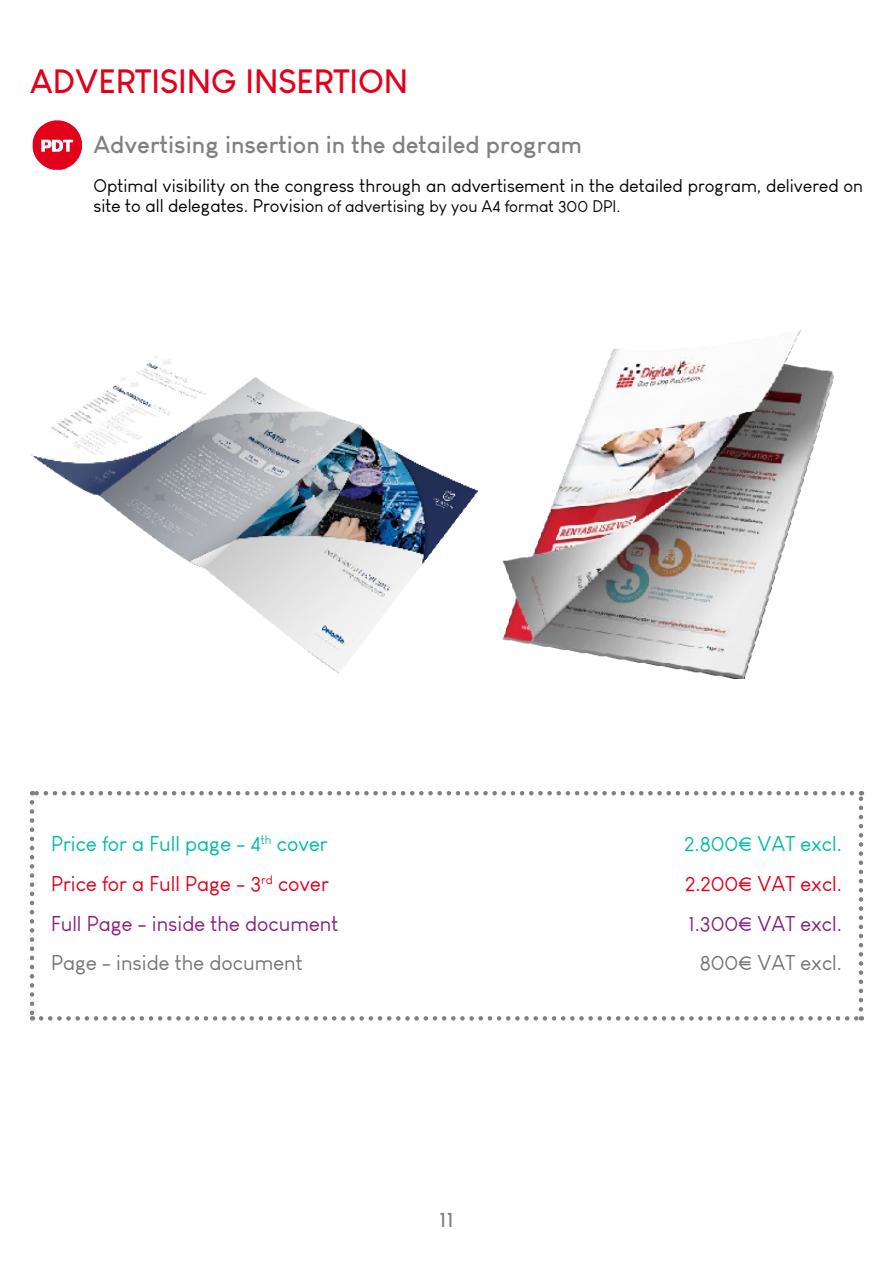
<style>
.page{position:relative;width:893px;height:1263px;background:#fff}
.page>*{position:absolute;margin:0;border:0;box-sizing:border-box;transform-origin:0 0}
.t1{font:700 33px "Louis George Cafe";color:#e2001a}
.t2{font:700 24px "Louis George Cafe";color:#818080}
.t3{font:21px "Louis George Cafe";color:#00bda4}
.t4{font:21px "Louis George Cafe";color:#e2001a}
.t5{font:21px "Louis George Cafe";color:#8a1f7b}
.t6{font:21px "Louis George Cafe";color:#757474}
.t7{font:700 21px "Louis George Cafe";color:#818080}
.t8{font:18px "Louis George Cafe";color:#000}
.t9{font:16.5px "Louis George Cafe";color:#000}
.s1{font-size:18px}
</style>
<div class="page">
<svg style="left:30px;top:802px;width:4px;height:218px"></svg>
<svg style="left:41px;top:1016px;width:821px;height:4px"></svg>
<svg style="left:859px;top:791px;width:4px;height:218px"></svg>
<svg style="left:32px;top:791px;width:820px;height:4px"></svg>
<img style="left:31px;top:356px;width:447px;height:318px">
<img style="left:502px;top:330px;width:332px;height:348px">
<img style="left:32px;top:120px;width:50px;height:50px">
<h1 class="t1" style="left:30px;top:61px;width:380px">ADVERTISING INSERTION</h1>
<h2 class="t2" style="left:94px;top:129px;width:490px">Advertising insertion in the detailed program</h2>
<p class="t8" style="left:94px;top:175px;width:771px">Optimal visibility on the congress through an advertisement in the detailed program, delivered on</p>
<p class="t9" style="left:94px;top:197px;width:528px"><span class="s1">site to all delegates. Provisio</span>n of advertising by you A4 format 300 DPI.</p>
<p class="t3" style="left:51px;top:831px;width:278px">Price for a Full page - 4<sup>th</sup> cover</p>
<p class="t3" style="left:684px;top:831px;width:159px">2.800€ VAT excl.</p>
<p class="t4" style="left:51px;top:871px;width:279px">Price for a Full Page - 3<sup>rd</sup> cover</p>
<p class="t4" style="left:685px;top:871px;width:158px">2.200€ VAT excl.</p>
<p class="t5" style="left:51px;top:911px;width:289px">Full Page - inside the document</p>
<p class="t5" style="left:688px;top:911px;width:155px">1.300€ VAT excl.</p>
<p class="t6" style="left:51px;top:950px;width:253px">Page - inside the document</p>
<p class="t6" style="left:700px;top:950px;width:144px">800€ VAT excl.</p>
<p class="t7" style="left:439px;top:1206px;width:16px">11</p>
</div>
